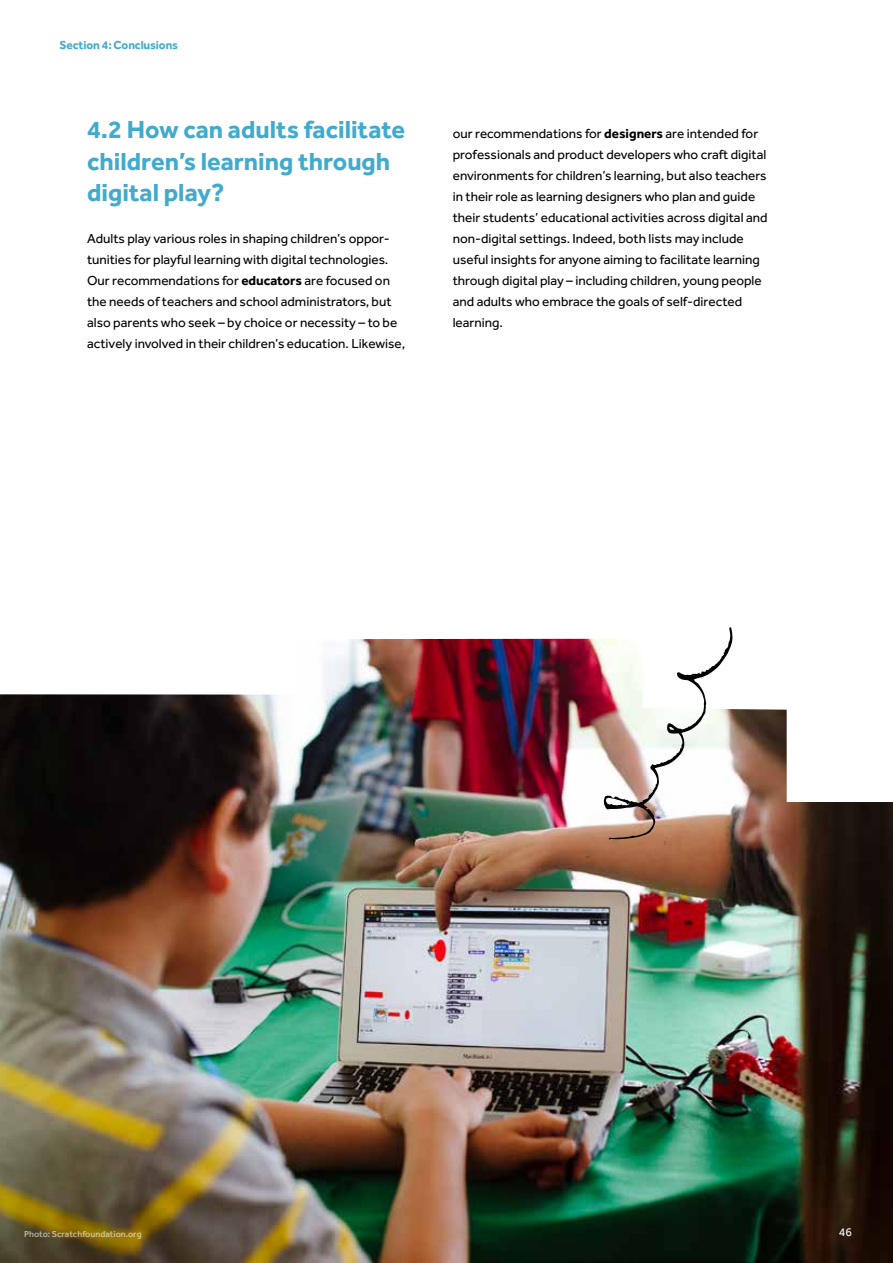
<style>
.page{position:relative;width:893px;height:1263px;background:#fff}
.page>*{position:absolute;margin:0;border:0;box-sizing:border-box;transform-origin:0 0}
.t1{font:700 25.5px/31.5px "Effra";color:#42aacd}
.t2{font:13.5px/21px "Effra";color:#000}
.t3{font:700 12px "Effra";letter-spacing:-.01em;color:#41aacd}
.t4{font:12px "Effra";color:#fff}
.t5{font:500 9px "Effra";color:#fff}
.s1{font-weight:700}
</style>
<div class="page">
<img style="left:0;top:802px;width:893px;height:461px">
<img style="left:0;top:638px;width:787px;height:164px">
<svg style="left:603px;top:627px;width:130px;height:212px"></svg>
<p class="t3" style="left:60px;top:38px;width:120px">Section 4:Conclusions</p>
<h1 class="t1" style="left:87px;top:113px;width:320px">4.2 How can adults facilitate children’s learning through digital play?</h1>
<p class="t2" style="left:87px;top:228px;width:320px">Adults play various roles in shaping children’s oppor&shy;tunities for playful learning with digital technologies.<br>Our recommendations for <span class="s1">educators</span> are focused on the needs of teachers and school administrators, but also parents who seek – by choice or necessity – to be actively involved in their children’s education. Likewise,</p>
<p class="t2" style="left:453px;top:123px;width:316px">our recommendations for <span class="s1">designers</span> are intended for professionals and product developers who craft digital environments for children’s learning, but also teachers in their role as learning designers who plan and guide their students’ educational activities across digital and non-digital settings. Indeed, both lists may include useful insights for anyone aiming to facilitate learning through digital play – including children, young people and adults who embrace the goals of self-directed learning.</p>
<p class="t5" style="left:24px;top:1229px;width:119px">Photo: Scratchfoundation.org</p>
<p class="t4" style="left:839px;top:1225px;width:15px">46</p>
</div>
